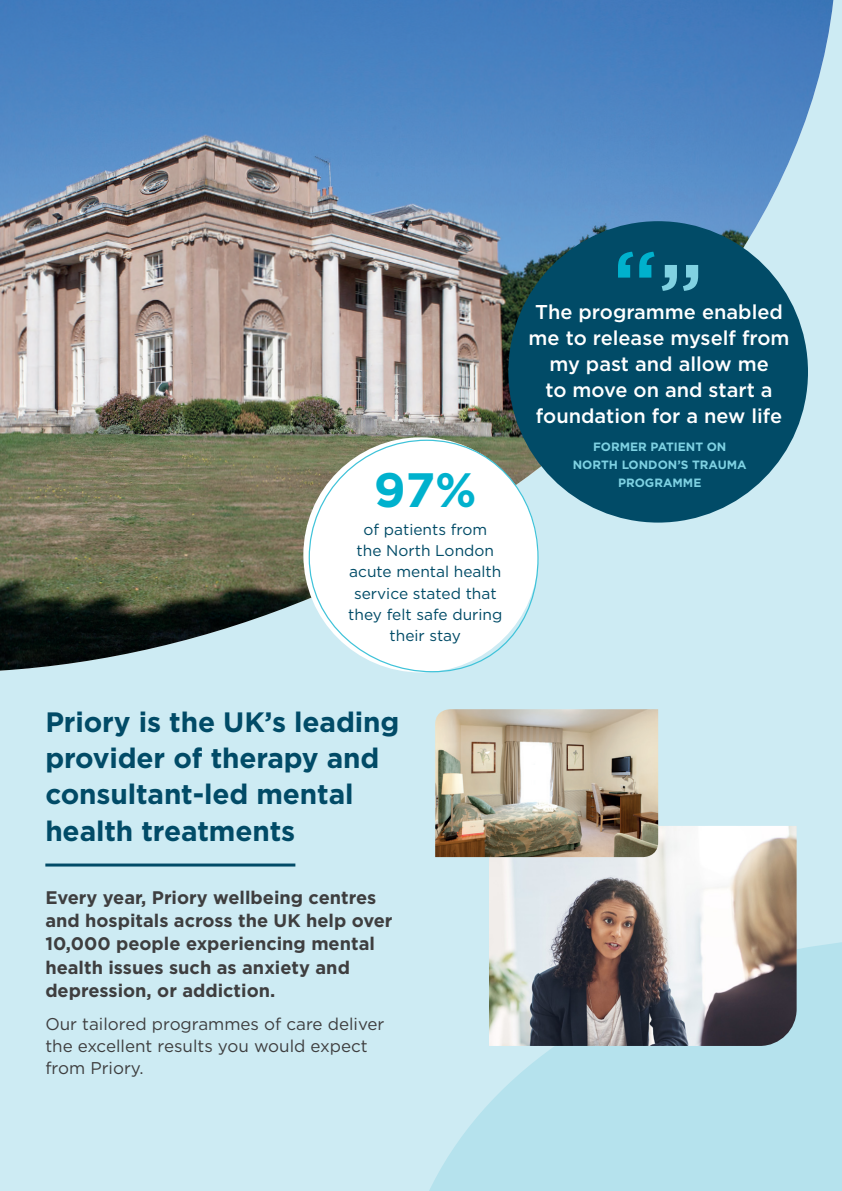
<style>
.page{position:relative;width:842px;height:1191px;background:#cdebf3}
.page>*{position:absolute;margin:0;border:0;box-sizing:border-box;transform-origin:0 0}
.t1{font:700 48.2px "Gotham";color:#00b1cd}
.t2{font:700 28px/36.4px "Gotham";letter-spacing:-.005em;color:#014b67}
.t3{font:500 20px/26px "Gotham";color:#fff;text-align:center}
.t4{font:700 18.2px/23.2px "Gotham";color:#3e3e3f}
.t5{font:17px/22px "Gotham";color:#3e3e3f}
.t6{font:15.4px/21px "Gotham";color:#014b67;text-align:center}
.t7{font:700 12px/18.2px "Gotham";color:#7ed1e2;text-align:center}
</style>
<div class="page">
<svg style="left:429px;top:942px;width:413px;height:249px;fill:#b5e2ed"></svg>
<img style="left:0;top:0;width:833px;height:670px">
<hr style="left:45px;top:863px;width:250px;height:3px;background:#014b67">
<div style="left:303px;top:437px;width:235px;height:235px;background:#fff;border-radius:50%"></div>
<img style="left:489px;top:826px;width:308px;height:220px">
<img style="left:435px;top:709px;width:223px;height:148px">
<div style="left:508px;top:221px;width:300px;height:301px;background:#014b67;border-radius:50%"></div>
<svg style="left:662px;top:265px;width:36px;height:26px"></svg>
<svg style="left:618px;top:252px;width:36px;height:26px"></svg>
<p class="t1" style="left:374px;top:458px;width:104px">97%</p>
<p class="t6" style="left:348px;top:519px;width:156px">of patients from<br>the North London acute mental health service stated that they felt safe during their stay</p>
<p class="t2" style="left:45px;top:703px;width:355px">Priory is the UK’s leading provider of therapy and consultant-led mental health treatments</p>
<p class="t4" style="left:45px;top:885px;width:349px">Every year, Priory wellbeing centres and hospitals across the UK help over 10,000 people experiencing mental health issues such as anxiety and depression, or addiction.</p>
<p class="t5" style="left:45px;top:1013px;width:341px">Our tailored programmes of care deliver the excellent results you would expect from Priory.</p>
<p class="t3" style="left:529px;top:299px;width:262px">The programme enabled me to release myself from my past and allow me<br>to move on and start a foundation for a new life</p>
<p class="t7" style="left:573px;top:437px;width:175px">FORMER PATIENT ON<br>NORTH LONDON’S TRAUMA<br>PROGRAMME</p>
</div>
